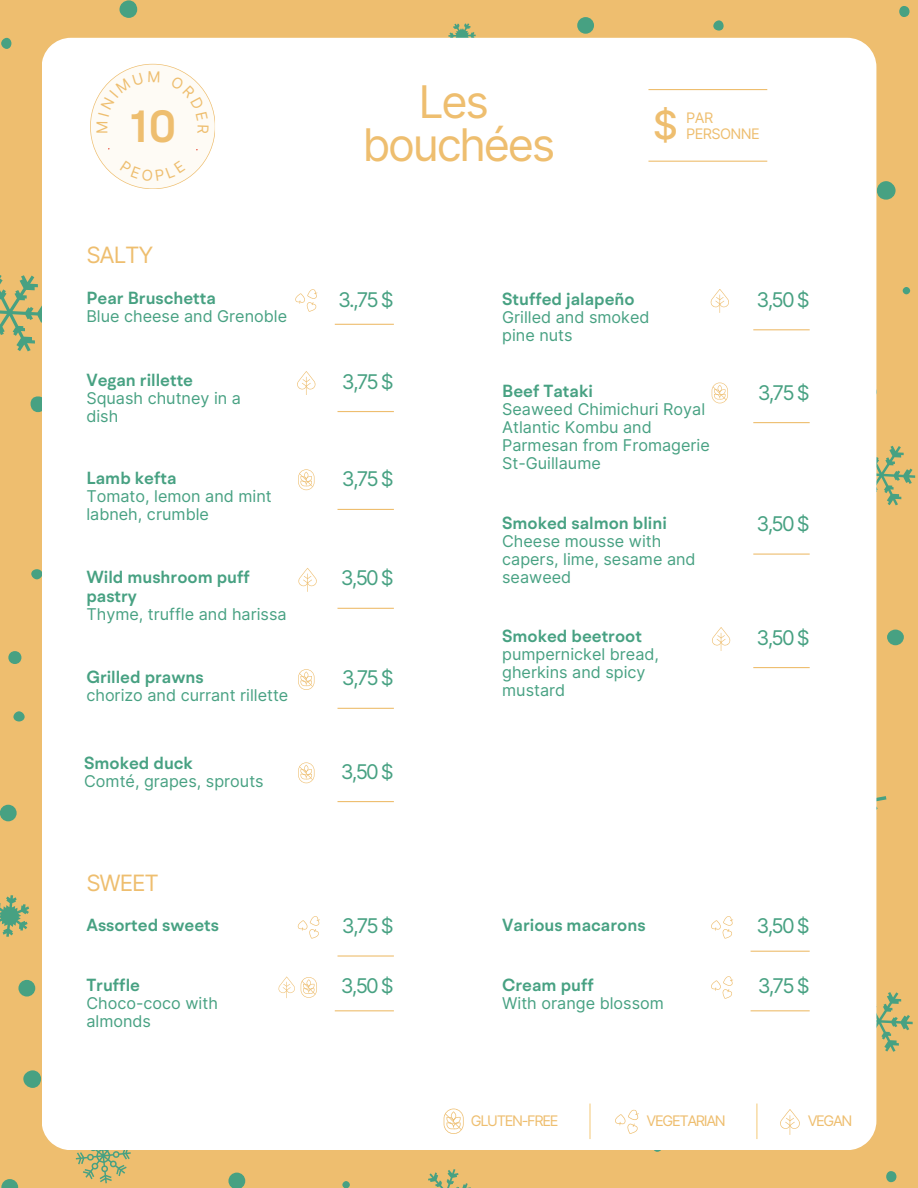
<style>
.page{position:relative;width:918px;height:1188px;background:#eebe6f}
.page>*{position:absolute;margin:0;border:0;box-sizing:border-box;transform-origin:0 0}
.t1{font:45px/43.8px "Inter";letter-spacing:-.05em;color:#eebe6f;text-align:center}
.t2{font:600 45px "BR Hendrix";color:#eebe6f}
.t3{font:500 39.3px "Inter";color:#eebe6f}
.t4{font:22.5px "Inter";letter-spacing:-.05em;color:#eebe6f}
.t5{font:20.25px "Inter";letter-spacing:-.09em;color:#47a182}
.t6{font:600 17.55px "BR Hendrix";color:#47a182}
.t7{font:16.2px/18px "Inter";color:#47a182}
.t8{font:15px "Inter";color:#eebe6f}
.t9{font:14.55px "Inter";letter-spacing:-.09em;color:#eebe6f}
.t10{font:14.55px "Inter";letter-spacing:-.045em;color:#eebe6f}
</style>
<div class="page">
<div style="left:23px;top:1070px;width:18px;height:18px;background:#47a182;border-radius:50%"></div>
<div style="left:13px;top:711px;width:12px;height:11px;background:#47a182;border-radius:50%"></div>
<div style="left:8px;top:651px;width:13px;height:13px;background:#47a182;border-radius:50%"></div>
<div style="left:713px;top:20px;width:11px;height:11px;background:#47a182;border-radius:50%"></div>
<div style="left:31px;top:396px;width:15px;height:16px;background:#47a182;border-radius:50%"></div>
<div style="left:1px;top:38px;width:10px;height:11px;background:#47a182;border-radius:50%"></div>
<svg style="left:228px;top:1173px;width:17px;height:15px"></svg>
<div style="left:119px;top:0;width:18px;height:18px;background:#47a182;border-radius:50%"></div>
<div style="left:31px;top:569px;width:11px;height:10px;background:#47a182;border-radius:50%"></div>
<svg style="left:1px;top:1179px;width:17px;height:9px"></svg>
<div style="left:18px;top:980px;width:17px;height:17px;background:#47a182;border-radius:50%"></div>
<div style="left:0;top:805px;width:17px;height:16px;background:#47a182;border-radius:50%"></div>
<div style="left:342px;top:1181px;width:8px;height:7px;background:#47a182;border-radius:50%"></div>
<div style="left:577px;top:17px;width:17px;height:17px;background:#47a182;border-radius:50%"></div>
<div style="left:899px;top:6px;width:11px;height:11px;background:#47a182;border-radius:50%"></div>
<div style="left:903px;top:287px;width:7px;height:7px;background:#47a182;border-radius:50%"></div>
<div style="left:887px;top:630px;width:17px;height:15px;background:#47a182;border-radius:50%"></div>
<div style="left:877px;top:181px;width:19px;height:19px;background:#47a182;border-radius:50%"></div>
<div style="left:886px;top:1171px;width:10px;height:11px;background:#47a182;border-radius:50%"></div>
<svg style="left:876px;top:762px;width:10px;height:88px"></svg>
<svg style="left:876px;top:444px;width:39px;height:61px"></svg>
<svg style="left:876px;top:991px;width:37px;height:61px"></svg>
<svg style="left:0;top:275px;width:42px;height:76px"></svg>
<svg style="left:428px;top:1169px;width:43px;height:19px"></svg>
<svg style="left:448px;top:23px;width:28px;height:15px"></svg>
<svg style="left:0;top:895px;width:29px;height:42px"></svg>
<svg style="left:76px;top:1150px;width:55px;height:33px"></svg>
<div style="left:42px;top:38px;width:834px;height:1112px;background:#fff"></div>
<hr style="left:648px;top:89px;width:119px;height:1px;background:#eebe6f">
<hr style="left:648px;top:161px;width:119px;height:1px;background:#eebe6f">
<hr style="left:753px;top:422px;width:57px;height:1px;background:#eebe6f">
<hr style="left:335px;top:324px;width:59px;height:1px;background:#eebe6f">
<hr style="left:753px;top:329px;width:57px;height:1px;background:#eebe6f">
<hr style="left:338px;top:608px;width:56px;height:1px;background:#eebe6f">
<svg style="left:295px;top:289px;width:22px;height:23px"></svg>
<svg style="left:298px;top:469px;width:17px;height:21px"></svg>
<hr style="left:338px;top:509px;width:56px;height:1px;background:#eebe6f">
<svg style="left:712px;top:627px;width:19px;height:24px"></svg>
<hr style="left:753px;top:554px;width:57px;height:1px;background:#eebe6f">
<hr style="left:338px;top:708px;width:56px;height:1px;background:#eebe6f">
<hr style="left:338px;top:411px;width:56px;height:1px;background:#eebe6f">
<hr style="left:753px;top:667px;width:57px;height:1px;background:#eebe6f">
<svg style="left:297px;top:371px;width:19px;height:24px"></svg>
<svg style="left:298px;top:568px;width:19px;height:24px"></svg>
<svg style="left:298px;top:669px;width:17px;height:21px"></svg>
<svg style="left:710px;top:289px;width:19px;height:24px"></svg>
<svg style="left:712px;top:383px;width:16px;height:20px"></svg>
<hr style="left:751px;top:951px;width:59px;height:1px;background:#eebe6f">
<hr style="left:338px;top:955px;width:56px;height:2px;background:#eebe6f">
<svg style="left:711px;top:916px;width:22px;height:23px"></svg>
<div style="left:298px;top:723px;width:115px;height:113px;background:#fff"></div>
<hr style="left:335px;top:1010px;width:59px;height:1px;background:#eebe6f">
<svg style="left:278px;top:977px;width:17px;height:21px"></svg>
<svg style="left:301px;top:977px;width:16px;height:21px"></svg>
<hr style="left:751px;top:1010px;width:59px;height:1px;background:#eebe6f">
<svg style="left:711px;top:976px;width:22px;height:23px"></svg>
<svg style="left:298px;top:916px;width:22px;height:23px"></svg>
<hr style="left:589px;top:1104px;width:2px;height:35px;background:#f5cf85">
<hr style="left:756px;top:1104px;width:1px;height:35px;background:#f5cf85">
<svg style="left:615px;top:1109px;width:24px;height:25px"></svg>
<svg style="left:780px;top:1109px;width:20px;height:26px"></svg>
<svg style="left:444px;top:1109px;width:20px;height:25px"></svg>
<svg style="left:90px;top:64px;width:125px;height:125px;background:#fdfaf4"></svg>
<h2 class="t8" style="left:93px;top:134px;width:15px;rotate:-90deg">M</h2>
<h3 class="t2" style="left:129px;top:97px;width:50px">10</h3>
<p class="t4" style="left:86px;top:242px;width:69px">SALTY</p>
<p class="t1" style="left:363px;top:79px;width:194px">Les bouchées</p>
<p class="t3" style="left:653px;top:101px;width:27px">$</p>
<p class="t9" style="left:686px;top:109px;width:28px">PAR</p>
<p class="t10" style="left:686px;top:125px;width:75px">PERSONNE</p>
<p class="t6" style="left:86px;top:287px;width:131px">Pear Bruschetta</p>
<p class="t5" style="left:338px;top:287px;width:57px">3.,75 $</p>
<p class="t7" style="left:86px;top:307px;width:202px">Blue cheese and Grenoble</p>
<p class="t6" style="left:86px;top:369px;width:108px">Vegan rillette</p>
<h5 class="t5" style="left:342px;top:369px;width:53px">3,75 $</h5>
<p class="t7" style="left:86px;top:389px;width:156px">Squash chutney in a dish</p>
<h5 class="t6" style="left:86px;top:467px;width:92px">Lamb kefta</h5>
<h5 class="t7" style="left:86px;top:487px;width:187px">Tomato, lemon and mint labneh, crumble</h5>
<p class="t5" style="left:342px;top:467px;width:53px">3,75 $</p>
<h3 class="t6" style="left:86px;top:566px;width:165px">Wild mushroom puff</h3>
<p class="t5" style="left:341px;top:566px;width:55px">3,50 $</p>
<h3 class="t6" style="left:86px;top:585px;width:52px">pastry</h3>
<h3 class="t7" style="left:86px;top:605px;width:202px">Thyme, truffle and harissa</h3>
<p class="t6" style="left:86px;top:666px;width:119px">Grilled prawns</p>
<p class="t7" style="left:86px;top:686px;width:204px">chorizo and currant rillette</p>
<p class="t6" style="left:84px;top:751px;width:110px">Smoked duck</p>
<p class="t7" style="left:84px;top:772px;width:181px">Comté, grapes, sprouts</p>
<h5 class="t4" style="left:86px;top:869px;width:74px">SWEET</h5>
<h3 class="t5" style="left:342px;top:666px;width:53px">3,75 $</h3>
<h3 class="t5" style="left:341px;top:759px;width:55px">3,50 $</h3>
<h2 class="t6" style="left:502px;top:287px;width:134px">Stuffed jalapeño</h2>
<h2 class="t7" style="left:502px;top:308px;width:149px">Grilled and smoked pine nuts</h2>
<h1 class="t6" style="left:502px;top:380px;width:92px">Beef Tataki</h1>
<h1 class="t7" style="left:502px;top:401px;width:209px">Seaweed Chimichuri Royal<br>Atlantic Kombu and<br>Parmesan from Fromagerie<br>St-Guillaume</h1>
<h3 class="t6" style="left:502px;top:511px;width:166px">Smoked salmon blini</h3>
<h3 class="t7" style="left:502px;top:532px;width:195px">Cheese mousse with capers, lime, sesame and seaweed</h3>
<h5 class="t5" style="left:757px;top:287px;width:55px">3,50 $</h5>
<p class="t5" style="left:758px;top:380px;width:53px">3,75 $</p>
<h5 class="t5" style="left:757px;top:511px;width:55px">3,50 $</h5>
<h5 class="t6" style="left:502px;top:625px;width:141px">Smoked beetroot</h5>
<h3 class="t5" style="left:757px;top:625px;width:55px">3,50 $</h3>
<h5 class="t7" style="left:502px;top:645px;width:158px">pumpernickel bread, gherkins and spicy mustard</h5>
<p class="t6" style="left:86px;top:913px;width:134px">Assorted sweets</p>
<h3 class="t5" style="left:342px;top:913px;width:53px">3,75 $</h3>
<h5 class="t6" style="left:502px;top:914px;width:145px">Various macarons</h5>
<h3 class="t5" style="left:757px;top:914px;width:55px">3,50 $</h3>
<h3 class="t6" style="left:86px;top:973px;width:55px">Truffle</h3>
<h5 class="t5" style="left:341px;top:973px;width:55px">3,50 $</h5>
<h3 class="t7" style="left:86px;top:994px;width:133px">Choco-coco with almonds</h3>
<p class="t6" style="left:502px;top:973px;width:93px">Cream puff</p>
<h5 class="t5" style="left:758px;top:973px;width:53px">3,75 $</h5>
<p class="t7" style="left:502px;top:994px;width:163px">With orange blossom</p>
<h3 class="t9" style="left:471px;top:1112px;width:89px">GLUTEN-FREE</h3>
<h5 class="t9" style="left:647px;top:1112px;width:81px">VEGETARIAN</h5>
<p class="t9" style="left:808px;top:1112px;width:46px">VEGAN</p>
</div>
